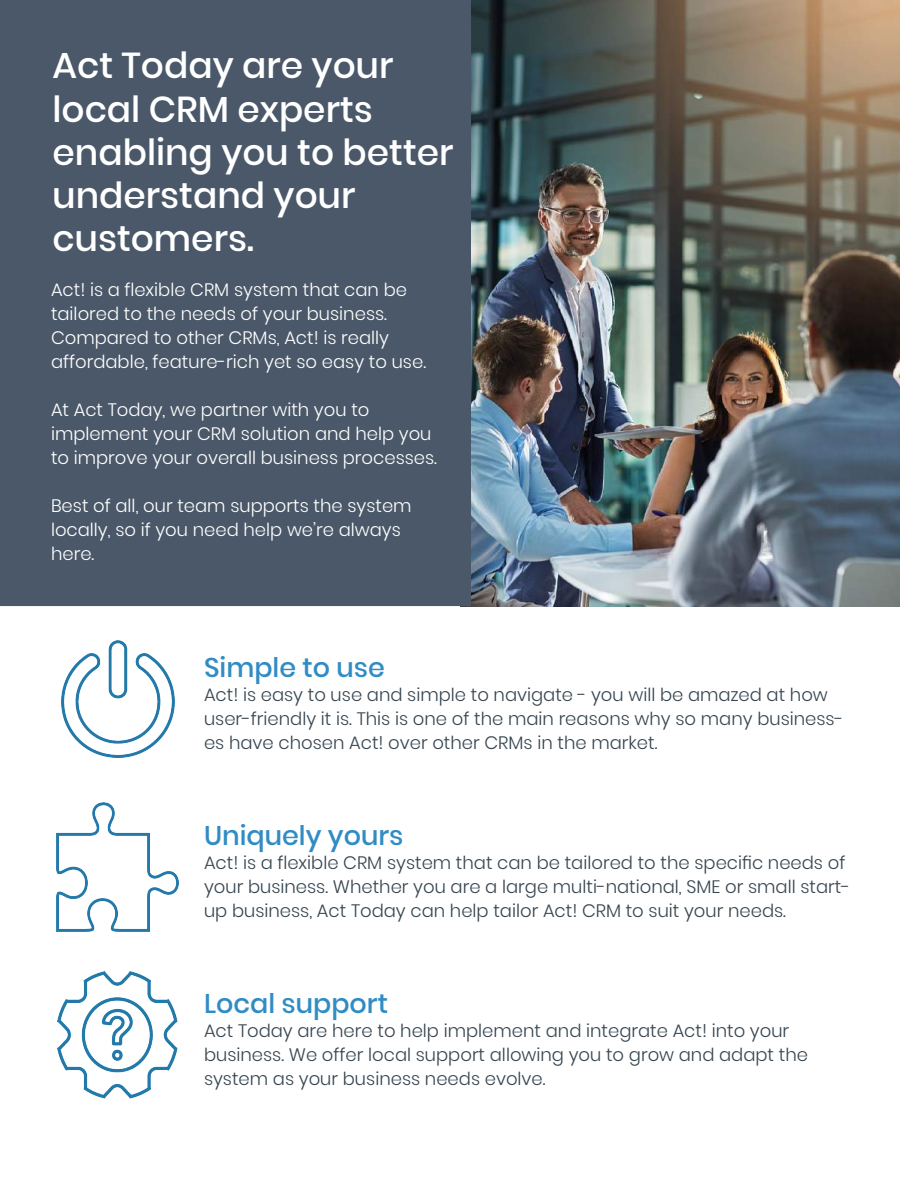
<style>
.page{position:relative;width:900px;height:1200px;background:#fff}
.page>*{position:absolute;margin:0;border:0;box-sizing:border-box;transform-origin:0 0}
.t1{font:500 36px/43.2px "Poppins";color:#fff}
.t2{font:500 27px "Poppins";color:#318cc4}
.t3{font:300 18px/24px "Poppins";color:#36454f}
.t4{font:300 18px/24px "Poppins";color:#fff}
</style>
<div class="page">
<img style="left:471px;top:0;width:429px;height:606px">
<div style="left:0;top:0;width:471px;height:606px;background:#4a5869"></div>
<img style="left:61px;top:640px;width:113px;height:118px">
<img style="left:58px;top:972px;width:120px;height:126px">
<img style="left:57px;top:803px;width:122px;height:128px">
<h1 class="t1" style="left:52px;top:44px;width:403px">Act Today are your local CRM experts enabling you to better understand your customers.</h1>
<p class="t4" style="left:51px;top:278px;width:377px">Act! is a flexible CRM system that can be tailored to the needs of your business.<br>Compared to other CRMs, Act! is really affordable, feature-rich yet so easy to use.</p>
<p class="t4" style="left:51px;top:398px;width:388px">At Act Today, we partner with you to implement your CRM solution and help you to improve your overall business processes.</p>
<p class="t4" style="left:51px;top:494px;width:362px">Best of all, our team supports the system locally, so if you need help we’re always here.</p>
<h2 class="t2" style="left:204px;top:652px;width:183px">Simple to use</h2>
<p class="t3" style="left:204px;top:683px;width:641px">Act! is easy to use and simple to navigate - you will be amazed at how user-friendly it is. This is one of the main reasons why so many business&shy;es have chosen Act! over other CRMs in the market.</p>
<h2 class="t2" style="left:204px;top:820px;width:201px">Uniquely yours</h2>
<p class="t3" style="left:204px;top:851px;width:648px">Act! is a flexible CRM system that can be tailored to the specific needs of your business. Whether you are a large multi-national, SME or small start&shy;up business, Act Today can help tailor Act! CRM to suit your needs.</p>
<h2 class="t2" style="left:204px;top:988px;width:186px">Local support</h2>
<p class="t3" style="left:204px;top:1019px;width:606px">Act Today are here to help implement and integrate Act! into your business. We offer local support allowing you to grow and adapt the system as your business needs evolve.</p>
</div>
